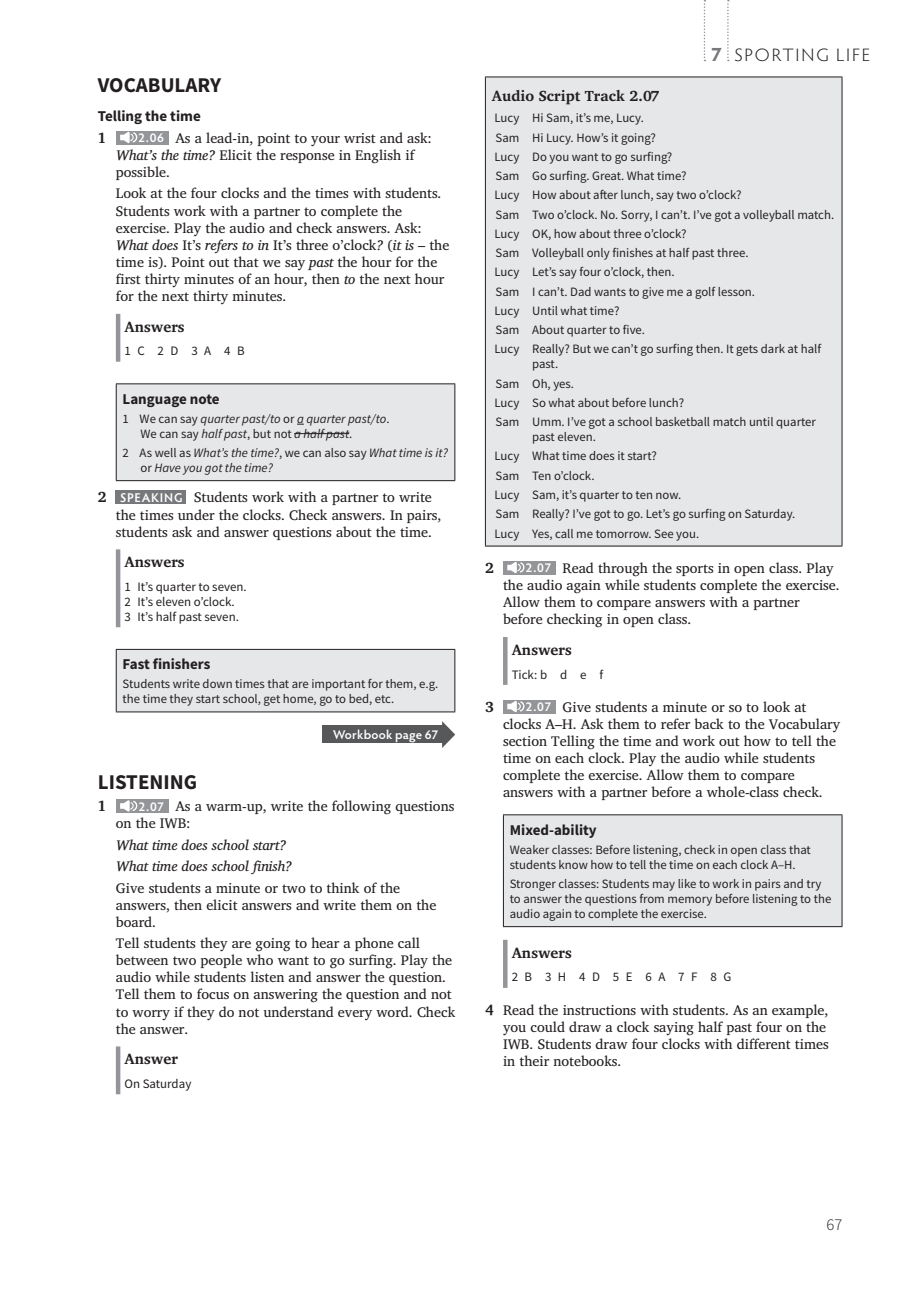
<style>
.page{position:relative;width:919px;height:1289px;background:#fff}
.page>*{position:absolute;margin:0;border:0;box-sizing:border-box;transform-origin:0 0}
.t1{font:700 21px "Source Sans Pro";color:#231f20}
.t2{font:300 18px "Hypatia Sans Pro";letter-spacing:.095em;color:#231f20;scale:1.05 1}
.t3{font:300 16.5px "Source Sans Pro";color:#231f20}
.t4{font:700 15px "Charis SIL";color:#231f20}
.t5{font:700 15px "Source Sans Pro";color:#231f20}
.t6{font:14.25px/17.1px "Charis SIL";color:#231f20}
.t7{font:italic 14.25px/21.3px "Charis SIL";color:#231f20}
.t8{font:12.9px/15px "Source Sans Pro";color:#231f20}
.t9{font:12.9px "Source Sans Pro";letter-spacing:.5em;color:#231f20}
.t10{font:12.75px/19.2px "Source Sans Pro";color:#231f20}
.t11{font:italic 12.75px/15px "Source Sans Pro";color:#231f20}
.t12{font:600 12.75px "Hypatia Sans Pro";letter-spacing:.015em;color:#fff}
.s1{font-family:"Hypatia Sans Pro";font-weight:600;font-size:12.75px;color:#fff}
.s2{font-style:italic}
.s3{font-style:normal}
.s4{font-weight:700;font-size:15px}
.s5{font-weight:700;font-size:19.5px;color:#76787b}
</style>
<div class="page">
<svg style="left:727px;top:0;width:1px;height:61px"></svg>
<svg style="left:703px;top:0;width:2px;height:61px"></svg>
<div style="left:116px;top:131px;width:52px;height:13px;background:#939598"></div>
<svg style="left:120px;top:131px;width:18px;height:12px"></svg>
<hr style="left:116px;top:314px;width:4px;height:48px;background:#939598">
<div style="left:116px;top:384px;width:339px;height:96px;background:#e6e7e9"></div>
<hr style="left:116px;top:384px;width:1px;height:96px;background:#231f20">
<hr style="left:454px;top:384px;width:1px;height:96px;background:#231f20">
<hr style="left:116px;top:383px;width:339px;height:1px;background:#231f20">
<hr style="left:116px;top:480px;width:339px;height:1px;background:#231f20">
<hr style="left:294px;top:433px;width:55px;height:1px;background:#231f20">
<div style="left:116px;top:490px;width:70px;height:14px;background:#76787b"></div>
<hr style="left:116px;top:549px;width:4px;height:78px;background:#939598">
<div style="left:116px;top:649px;width:339px;height:63px;background:#e6e7e9"></div>
<hr style="left:116px;top:649px;width:1px;height:62px;background:#231f20">
<hr style="left:454px;top:649px;width:1px;height:62px;background:#231f20">
<hr style="left:116px;top:649px;width:339px;height:1px;background:#231f20">
<hr style="left:116px;top:711px;width:339px;height:1px;background:#231f20">
<svg style="left:442px;top:721px;width:13px;height:27px"></svg>
<div style="left:322px;top:725px;width:122px;height:17px;background:#57585a"></div>
<div style="left:116px;top:799px;width:52px;height:13px;background:#939598"></div>
<svg style="left:120px;top:800px;width:18px;height:13px"></svg>
<hr style="left:116px;top:1046px;width:4px;height:48px;background:#939598">
<div style="left:485px;top:77px;width:357px;height:469px;background:#e6e7e9"></div>
<hr style="left:485px;top:77px;width:1px;height:468px;background:#231f20">
<hr style="left:841px;top:77px;width:1px;height:468px;background:#231f20">
<hr style="left:485px;top:77px;width:357px;height:1px;background:#231f20">
<hr style="left:485px;top:545px;width:357px;height:1px;background:#231f20">
<div style="left:503px;top:561px;width:52px;height:13px;background:#939598"></div>
<svg style="left:507px;top:562px;width:18px;height:12px"></svg>
<hr style="left:503px;top:637px;width:4px;height:48px;background:#939598">
<div style="left:503px;top:699px;width:52px;height:14px;background:#939598"></div>
<svg style="left:507px;top:699px;width:18px;height:13px"></svg>
<div style="left:503px;top:814px;width:339px;height:112px;background:#e6e7e9"></div>
<hr style="left:503px;top:815px;width:1px;height:111px;background:#231f20">
<hr style="left:841px;top:815px;width:1px;height:111px;background:#231f20">
<hr style="left:503px;top:814px;width:339px;height:1px;background:#231f20">
<hr style="left:503px;top:926px;width:339px;height:1px;background:#231f20">
<hr style="left:503px;top:939px;width:4px;height:48px;background:#939598">
<h1 class="t1" style="left:98px;top:71px;width:125px">Vocabulary</h1>
<p class="t5" style="left:98px;top:105px;width:104px">Telling the time</p>
<p class="t4" style="left:98px;top:129px;width:10px">1</p>
<p class="t6" style="left:116px;top:129px;width:317px;text-indent:22px"><span class="s1">2.06</span> As a lead-in, point to your wrist and ask:<br><span class="s2">What’s the time?</span> Elicit the response in English if possible.</p>
<p class="t6" style="left:116px;top:185px;width:335px">Look at the four clocks and the times with students.<br>Students work with a partner to complete the exercise. Play the audio and check answers. Ask:<br><span class="s2">What does</span> It’s <span class="s2">refers to in</span> It’s three o’clock<span class="s2">?</span> (<span class="s2">it is</span> – the time is). Point out that we say <span class="s2">past</span> the hour for the first thirty minutes of an hour, then <span class="s2">to</span> the next hour for the next thirty minutes.</p>
<p class="t4" style="left:124px;top:318px;width:62px">Answers</p>
<p class="t8" style="left:124px;top:343px;width:122px">1C 2D 3A 4B</p>
<p class="t5" style="left:123px;top:388px;width:98px">Language note</p>
<p class="t11" style="left:141px;top:411px;width:250px;text-indent:-18px"><span class="s3">1 We can say</span> quarter past/to <span class="s3">or</span> a quarter past/to<span class="s3">.<br>We can say</span> half past<span class="s3">, but not</span> a half past<span class="s3">.</span></p>
<p class="t11" style="left:141px;top:445px;width:309px;text-indent:-18px"><span class="s3">2 As well as</span> What’s the time?<span class="s3">, we can also say</span> What time is it? <span class="s3">or</span> Have you got the time?</p>
<p class="t6" style="left:116px;top:489px;width:327px;text-indent:-18px"><span class="s4">2</span> <span class="s1">SPEAKING</span> Students work with a partner to write the times under the clocks. Check answers. In pairs, students ask and answer questions about the time.</p>
<p class="t4" style="left:124px;top:553px;width:62px">Answers</p>
<p class="t8" style="left:124px;top:579px;width:124px">1 It’s quarter to seven.<br>2 It’s eleven o’clock.<br>3 It’s half past seven.</p>
<p class="t5" style="left:123px;top:654px;width:89px">Fast finishers</p>
<p class="t10" style="left:123px;top:676px;width:317px;line-height:15px">Students write down times that are important for them, e.g. the time they start school, get home, go to bed, etc.</p>
<p class="t12" style="left:333px;top:725px;width:107px">Workbook page 67</p>
<h1 class="t1" style="left:98px;top:768px;width:99px">Listening</h1>
<p class="t4" style="left:98px;top:797px;width:10px">1</p>
<p class="t6" style="left:116px;top:797px;width:340px;text-indent:22px"><span class="s1">2.07</span> As a warm-up, write the following questions on the IWB:</p>
<p class="t7" style="left:116px;top:834px;width:178px">What time does school start?<br>What time does school finish?</p>
<p class="t6" style="left:116px;top:879px;width:322px">Give students a minute or two to think of the answers, then elicit answers and write them on the board.</p>
<p class="t6" style="left:116px;top:934px;width:341px">Tell students they are going to hear a phone call between two people who want to go surfing. Play the audio while students listen and answer the question.<br>Tell them to focus on answering the question and not to worry if they do not understand every word. Check the answer.</p>
<p class="t4" style="left:124px;top:1050px;width:55px">Answer</p>
<p class="t8" style="left:124px;top:1076px;width:68px">On Saturday</p>
<p class="t2" style="left:710px;top:43px;width:153px"><span class="s5">7</span> SPORTING LIFE</p>
<p class="t4" style="left:491px;top:87px;width:170px">Audio Script Track 2.07</p>
<p class="t10" style="left:494px;top:108px;width:341px">Lucy Hi Sam, it’s me, Lucy.<br>Sam Hi Lucy. How’s it going?<br>Lucy Do you want to go surfing?<br>Sam Go surfing. Great. What time?<br>Lucy How about after lunch, say two o’clock?<br>Sam Two o’clock. No. Sorry, I can’t. I’ve got a volleyball match.<br>Lucy OK, how about three o’clock?<br>Sam Volleyball only finishes at half past three.<br>Lucy Let’s say four o’clock, then.<br>Sam I can’t. Dad wants to give me a golf lesson.<br>Lucy Until what time?<br>Sam About quarter to five.<br>Lucy Really? But we can’t go surfing then. It gets dark at half</p>
<p class="t10" style="left:494px;top:354px;width:323px;text-indent:38px">past.<br>Sam Oh, yes.<br>Lucy So what about before lunch?<br>Sam Umm. I’ve got a school basketball match until quarter</p>
<p class="t10" style="left:494px;top:427px;width:302px;text-indent:38px">past eleven.<br>Lucy What time does it start?<br>Sam Ten o’clock.<br>Lucy Sam, it’s quarter to ten now.<br>Sam Really? I’ve got to go. Let’s go surfing on Saturday.<br>Lucy Yes, call me tomorrow. See you.</p>
<p class="t4" style="left:485px;top:559px;width:10px">2</p>
<p class="t6" style="left:503px;top:559px;width:338px;text-indent:22px"><span class="s1">2.07</span> Read through the sports in open class. Play the audio again while students complete the exercise.<br>Allow them to compare answers with a partner before checking in open class.</p>
<p class="t4" style="left:511px;top:641px;width:62px">Answers</p>
<p class="t8" style="left:511px;top:666px;width:93px">Tick: b d e f</p>
<p class="t4" style="left:485px;top:698px;width:10px">3</p>
<p class="t6" style="left:503px;top:698px;width:339px;text-indent:22px"><span class="s1">2.07</span> Give students a minute or so to look at clocks A–H. Ask them to refer back to the Vocabulary section Telling the time and work out how to tell the time on each clock. Play the audio while students complete the exercise. Allow them to compare answers with a partner before a whole-class check.</p>
<p class="t5" style="left:509px;top:819px;width:88px">Mixed-ability</p>
<p class="t10" style="left:509px;top:842px;width:302px;line-height:15px">Weaker classes: Before listening, check in open class that students know how to tell the time on each clock A–H.</p>
<p class="t10" style="left:509px;top:876px;width:323px;line-height:15px">Stronger classes: Students may like to work in pairs and try to answer the questions from memory before listening to the audio again to complete the exercise.</p>
<p class="t4" style="left:511px;top:943px;width:62px">Answers</p>
<p class="t9" style="left:511px;top:968px;width:221px">2B 3H 4D 5E 6A 7F 8G</p>
<p class="t6" style="left:503px;top:1001px;width:327px;text-indent:-18px"><span class="s4">4</span> Read the instructions with students. As an example, you could draw a clock saying half past four on the IWB. Students draw four clocks with different times in their notebooks.</p>
<p class="t3" style="left:826px;top:1214px;width:17px">67</p>
</div>
